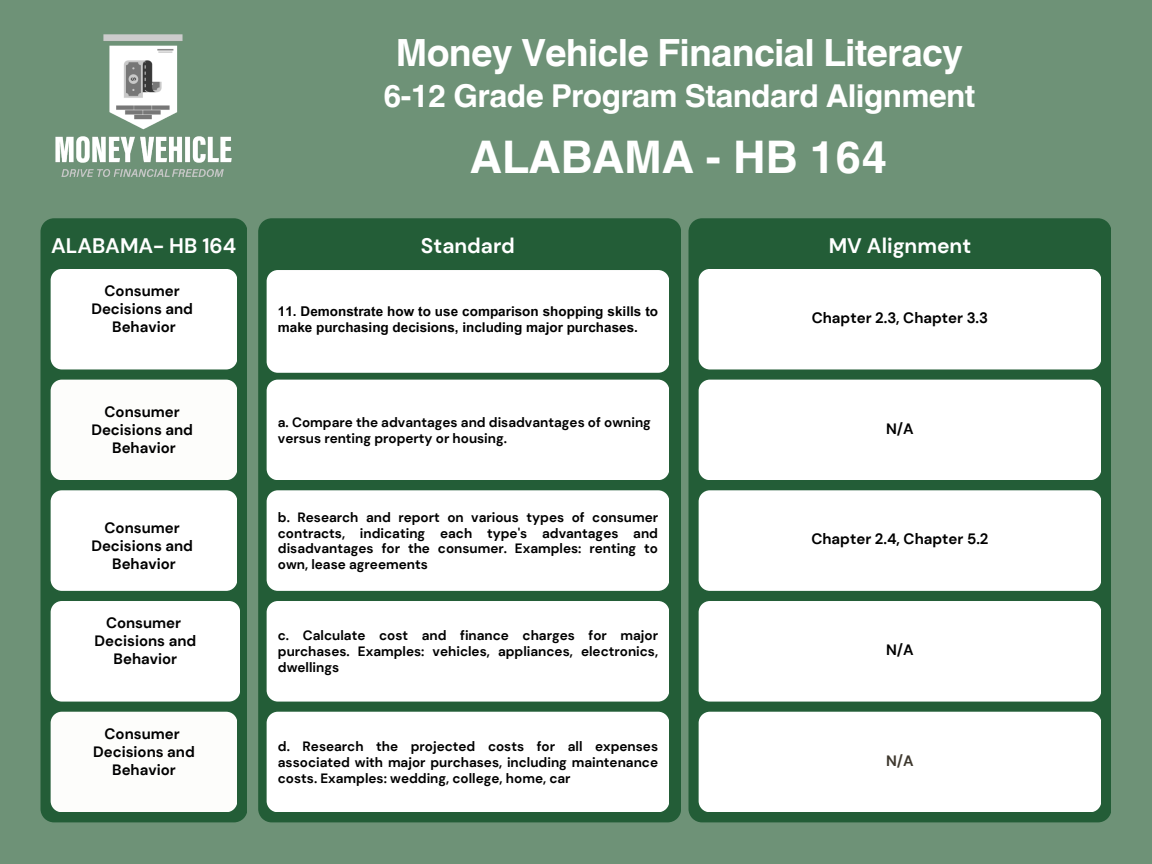
<style>
.page{position:relative;width:1152px;height:864px;background:#6e9277}
.page>*{position:absolute;margin:0;border:0;box-sizing:border-box;transform-origin:0 0}
.t1{font:700 45px "Helvetica World";color:#fff}
.t2{font:700 37.5px "Helvetica World";letter-spacing:-.02em;color:#fff}
.t3{font:700 31.5px "Helvetica World";letter-spacing:-.02em;color:#fff}
.t4{font:700 21px "DM Sans";color:#fff}
.t5{font:700 15px/18px "DM Sans";color:#000;text-align:center}
.t6{font:700 15px "DM Sans";color:#3e382e}
.t7{font:700 13.5px/15.8px "DM Sans";color:#000;text-align:justify}
.t8{font:700 13.5px/15.8px "Arial MT Pro";color:#000}
</style>
<div class="page">
<div style="left:40px;top:218px;width:207px;height:604px;background:#235d37"></div>
<div style="left:51px;top:269px;width:186px;height:100px;background:#fff;border-radius:11px"></div>
<div style="left:51px;top:380px;width:186px;height:100px;background:#fdfdfb;border-radius:11px"></div>
<div style="left:51px;top:490px;width:186px;height:101px;background:#fff;border-radius:11px"></div>
<div style="left:51px;top:601px;width:189px;height:101px;background:#fff;border-radius:11px"></div>
<div style="left:51px;top:712px;width:186px;height:100px;background:#fdfdfb;border-radius:11px"></div>
<div style="left:258px;top:218px;width:423px;height:604px;background:#235d37"></div>
<div style="left:688px;top:218px;width:423px;height:604px;background:#235d37"></div>
<div style="left:699px;top:269px;width:402px;height:100px;background:#fff;border-radius:11px"></div>
<div style="left:267px;top:270px;width:402px;height:103px;background:#fff;border-radius:11px"></div>
<div style="left:699px;top:380px;width:402px;height:100px;background:#fff;border-radius:11px"></div>
<div style="left:267px;top:380px;width:402px;height:100px;background:#fff;border-radius:11px"></div>
<div style="left:699px;top:490px;width:402px;height:101px;background:#fff;border-radius:11px"></div>
<div style="left:267px;top:490px;width:402px;height:101px;background:#fff;border-radius:11px"></div>
<div style="left:699px;top:601px;width:402px;height:101px;background:#fff;border-radius:11px"></div>
<div style="left:267px;top:601px;width:402px;height:101px;background:#fff;border-radius:11px"></div>
<div style="left:699px;top:712px;width:402px;height:100px;background:#fff;border-radius:11px"></div>
<div style="left:267px;top:712px;width:402px;height:100px;background:#fff;border-radius:11px"></div>
<img style="left:55px;top:34px;width:177px;height:143px">
<p class="t2" style="left:396px;top:22px;width:569px">Money Vehicle Financial Literacy</p>
<p class="t3" style="left:383px;top:71px;width:594px">6-12 Grade Program Standard Alignment</p>
<p class="t1" style="left:470px;top:120px;width:418px">ALABAMA - HB 164</p>
<p class="t4" style="left:51px;top:232px;width:187px">ALABAMA- HB 164</p>
<p class="t4" style="left:421px;top:232px;width:96px">Standard</p>
<p class="t4" style="left:829px;top:232px;width:144px">MV Alignment</p>
<p class="t5" style="left:105px;top:282px;width:77px">Consumer</p>
<p class="t5" style="left:91px;top:300px;width:103px">Decisions and</p>
<p class="t5" style="left:112px;top:318px;width:65px">Behavior</p>
<p class="t5" style="left:105px;top:403px;width:77px">Consumer</p>
<p class="t5" style="left:91px;top:421px;width:103px">Decisions and</p>
<p class="t5" style="left:112px;top:439px;width:65px">Behavior</p>
<p class="t5" style="left:105px;top:519px;width:77px">Consumer</p>
<p class="t5" style="left:91px;top:537px;width:103px">Decisions and</p>
<p class="t5" style="left:112px;top:555px;width:65px">Behavior</p>
<p class="t5" style="left:106px;top:614px;width:77px">Consumer</p>
<p class="t5" style="left:95px;top:632px;width:103px">Decisions and<br>Behavior</p>
<p class="t5" style="left:105px;top:725px;width:77px">Consumer</p>
<p class="t5" style="left:93px;top:743px;width:103px">Decisions and<br>Behavior</p>
<p class="t8" style="left:278px;top:305px;width:382px">11. Demonstrate how to use comparison shopping skills to make purchasing decisions, including major purchases.</p>
<p class="t7" style="left:278px;top:414px;width:375px">a. Compare the advantages and disadvantages of owning versus renting property or housing.</p>
<p class="t7" style="left:278px;top:509px;width:382px">b. Research and report on various types of consumer contracts, indicating each type's advantages and disadvantages for the consumer. Examples: renting to own, lease agreements</p>
<p class="t7" style="left:278px;top:628px;width:382px">c. Calculate cost and finance charges for major purchases. Examples: vehicles, appliances, electronics, dwellings</p>
<p class="t7" style="left:278px;top:739px;width:382px">d. Research the projected costs for all expenses associated with major purchases, including maintenance costs. Examples: wedding, college, home, car</p>
<p class="t5" style="left:812px;top:309px;width:178px">Chapter 2.3, Chapter 3.3</p>
<p class="t5" style="left:886px;top:419px;width:29px">N/A</p>
<p class="t5" style="left:811px;top:530px;width:179px">Chapter 2.4, Chapter 5.2</p>
<p class="t5" style="left:886px;top:641px;width:29px">N/A</p>
<p class="t6" style="left:886px;top:751px;width:29px">N/A</p>
</div>
